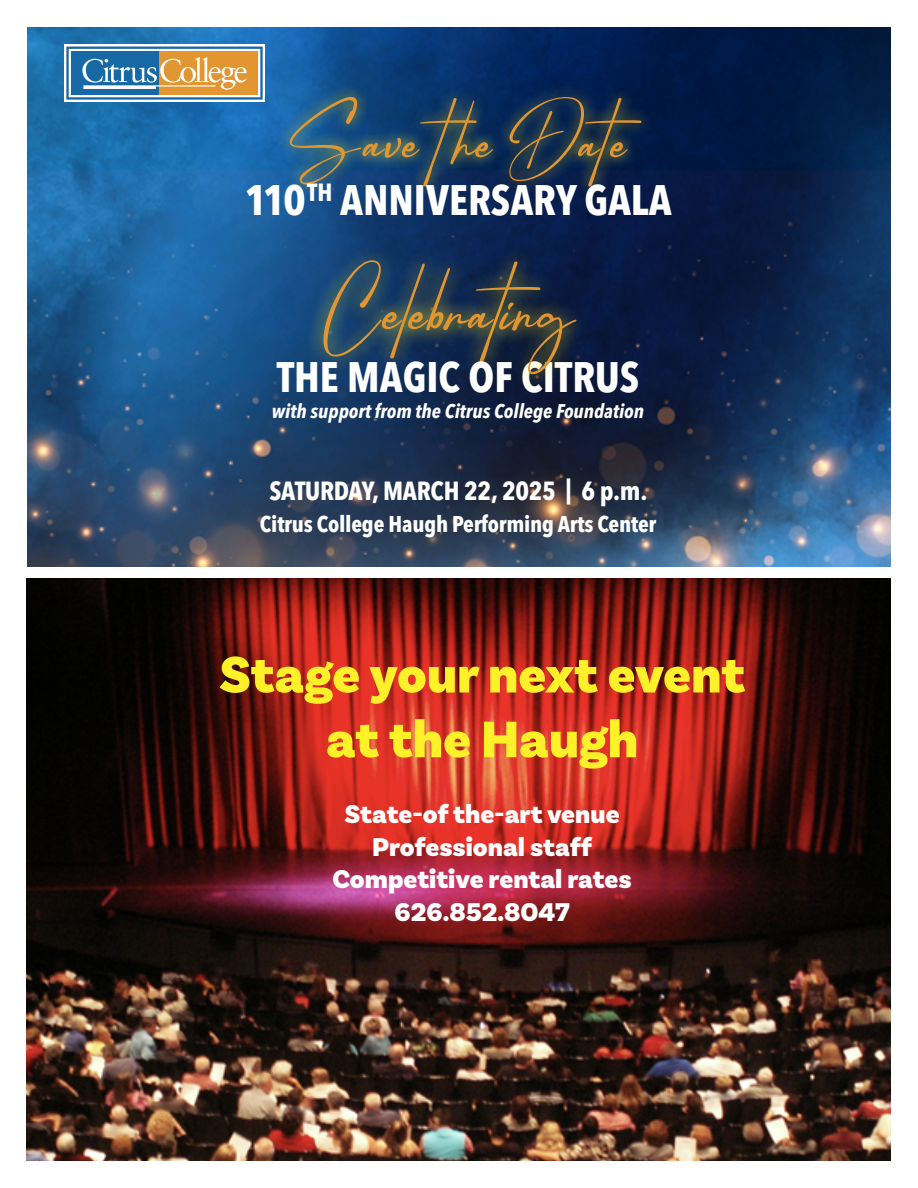
<style>
.page{position:relative;width:918px;height:1188px;background:#fff}
.page>*{position:absolute;margin:0;border:0;box-sizing:border-box;transform-origin:0 0}
.t1{font:87.9px "Bradley Jermaine";letter-spacing:.02em;color:#e29632}
.t2{font:76.95px "Bradley Jermaine";letter-spacing:.02em;color:#e29632}
.t3{font:900 54px "Basic Sans";color:#fff129}
.t4{font:700 condensed 42.3px "Avenir Next LT Pro";color:#fff}
.t5{font:900 27px "Basic Sans";color:#fff}
.t6{font:700 condensed 26.1px "Avenir Next LT Pro";letter-spacing:-.01em;color:#fff}
.t7{font:700 condensed 22.65px "Avenir Next LT Pro";letter-spacing:-.01em;color:#fff}
.t8{font:italic 700 condensed 19.65px "Avenir Next LT Pro";color:#fff}
</style>
<div class="page">
<img style="left:27px;top:578px;width:864px;height:583px">
<img style="left:27px;top:27px;width:864px;height:540px">
<div style="left:306px;top:244px;width:249px;height:134px;background:#fff129;opacity:.85"></div>
<svg style="left:64px;top:44px;width:201px;height:58px"></svg>
<svg style="left:66px;top:47px;width:197px;height:53px"></svg>
<div style="left:276px;top:83px;width:378px;height:116px;background:#fff129;opacity:.85"></div>
<div style="left:482px;top:287px;width:109px;height:104px;background:#fff129;opacity:.85"></div>
<p class="t2" style="left:290px;top:85px;width:369px">Save the Date</p>
<p class="t4" style="left:245px;top:176px;width:428px">110<sup>TH</sup> ANNIVERSARY GALA</p>
<p class="t1" style="left:323px;top:246px;width:236px">Celebrat</p>
<p class="t1" style="left:501px;top:246px;width:75px">ing</p>
<p class="t4" style="left:277px;top:353px;width:364px">THE MAGIC OF CITRUS</p>
<p class="t8" style="left:272px;top:403px;width:374px">with support from the Citrus College Foundation</p>
<p class="t6" style="left:270px;top:476px;width:379px">SATURDAY, MARCH 22, 2025 | 6 p.m.</p>
<p class="t7" style="left:260px;top:511px;width:398px">Citrus College Haugh Performing Arts Center</p>
<p class="t3" style="left:219px;top:654px;width:528px">Stage your next event</p>
<p class="t3" style="left:326px;top:719px;width:314px">at the Haugh</p>
<p class="t5" style="left:345px;top:804px;width:277px">State-of the-art venue</p>
<p class="t5" style="left:372px;top:837px;width:221px">Professional staff</p>
<p class="t5" style="left:332px;top:869px;width:301px">Competitive rental rates</p>
<p class="t5" style="left:394px;top:902px;width:177px">626.852.8047</p>
</div>
